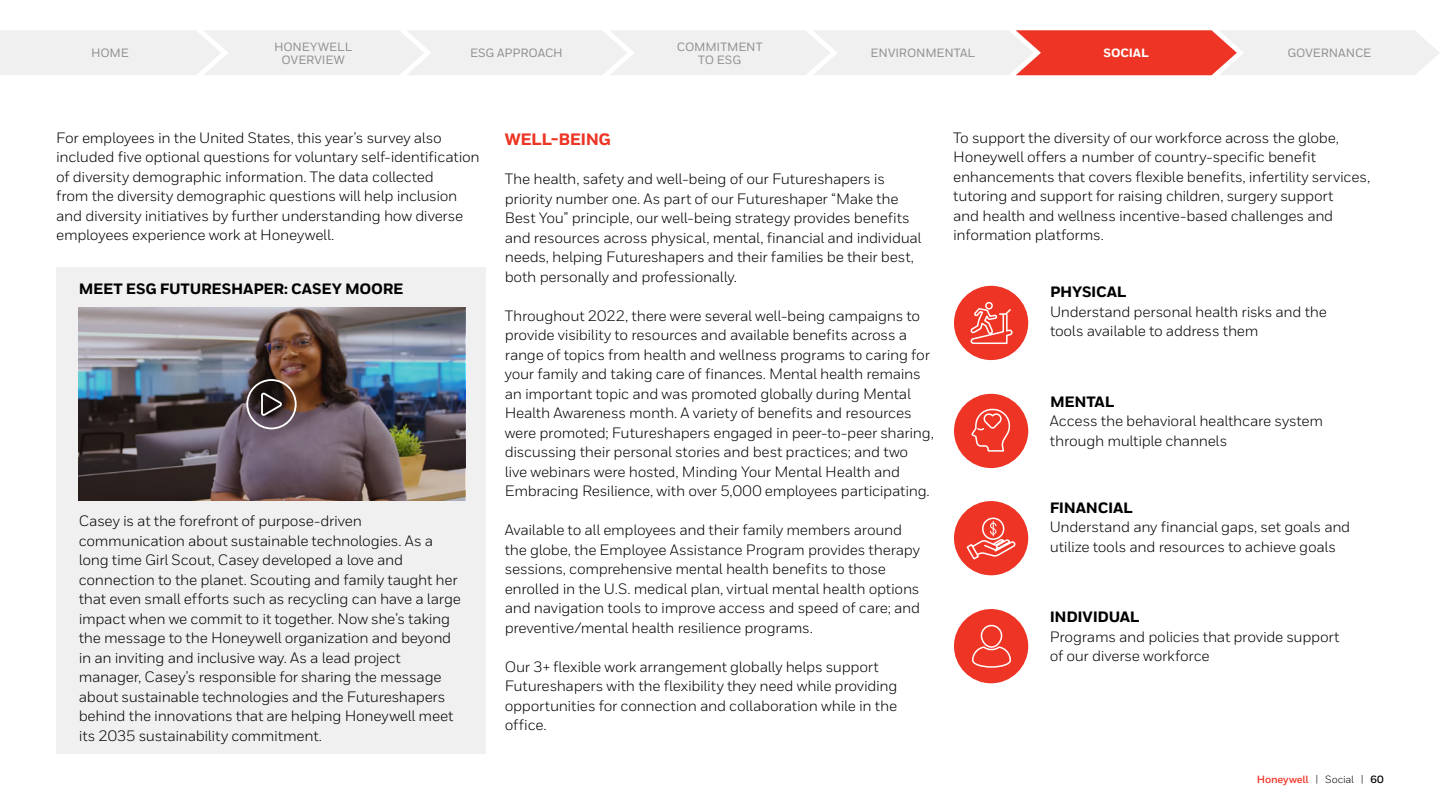
<style>
.page{position:relative;width:1440px;height:810px;background:#fff}
.page>*{position:absolute;margin:0;border:0;box-sizing:border-box;transform-origin:0 0}
.t1{font:800 16.5px "Honeywell Sans";letter-spacing:-.025em;color:#ee3525}
.t2{font:15px/19.5px "Honeywell Sans";letter-spacing:-.02em;color:#000}
.t3{font:800 15px "Honeywell Sans";letter-spacing:-.015em;color:#000}
.t4{font:500 12px/13.5px "Honeywell Sans";letter-spacing:-.01em;color:#909090;text-align:center}
.t5{font:800 12px "Honeywell Sans";letter-spacing:-.01em;color:#fff}
.t6{font:700 10.5px "Honeywell Sans";letter-spacing:-.015em;color:#ee3525}
.s1{font-weight:400;color:#000}
.s2{color:#000}
</style>
<div class="page">
<div style="left:954px;top:394px;width:74px;height:74px;background:#ee3525;border-radius:50%"></div>
<svg style="left:971px;top:408px;width:40px;height:44px"></svg>
<div style="left:954px;top:286px;width:74px;height:74px;background:#ee3525;border-radius:50%"></div>
<svg style="left:970px;top:301px;width:43px;height:43px"></svg>
<div style="left:954px;top:609px;width:74px;height:74px;background:#ee3525;border-radius:50%"></div>
<div style="left:954px;top:501px;width:74px;height:74px;background:#ee3525;border-radius:50%"></div>
<svg style="left:966px;top:517px;width:50px;height:43px"></svg>
<svg style="left:972px;top:624px;width:39px;height:44px"></svg>
<div style="left:56px;top:267px;width:430px;height:487px;background:#f0f0f0"></div>
<img style="left:78px;top:308px;width:387px;height:193px">
<div style="left:246px;top:379px;width:51px;height:50px;border:2px solid #fff;border-radius:50%"></div>
<svg style="left:260px;top:393px;width:24px;height:25px"></svg>
<svg style="left:0;top:30px;width:1439px;height:45px"></svg>
<p class="t4" style="left:274px;top:40px;width:80px">HONEYWELL<br>OVERVIEW</p>
<p class="t4" style="left:91px;top:47px;width:39px">HOME</p>
<p class="t4" style="left:677px;top:40px;width:87px">COMMITMENT<br>TO ESG</p>
<p class="t4" style="left:470px;top:47px;width:94px">ESG APPROACH</p>
<p class="t4" style="left:871px;top:47px;width:106px">ENVIRONMENTAL</p>
<p class="t5" style="left:1104px;top:46px;width:47px">SOCIAL</p>
<p class="t4" style="left:1288px;top:47px;width:85px">GOVERNANCE</p>
<p class="t2" style="left:56px;top:128px;width:425px">For employees in the United States, this year’s survey also included five optional questions for voluntary self-identification of diversity demographic information. The data collected<br>from the diversity demographic questions will help inclusion and diversity initiatives by further understanding how diverse employees experience work at Honeywell.</p>
<p class="t3" style="left:79px;top:280px;width:326px">MEET ESG FUTURESHAPER: CASEY MOORE</p>
<p class="t2" style="left:79px;top:511px;width:384px">Casey is at the forefront of purpose-driven communication about sustainable technologies. As a long time Girl Scout, Casey developed a love and connection to the planet. Scouting and family taught her that even small efforts such as recycling can have a large impact when we commit to it together. Now she’s taking the message to the Honeywell organization and beyond in an inviting and inclusive way. As a lead project manager, Casey’s responsible for sharing the message about sustainable technologies and the Futureshapers behind the innovations that are helping Honeywell meet its 2035 sustainability commitment.</p>
<p class="t1" style="left:505px;top:129px;width:108px">WELL-BEING</p>
<p class="t2" style="left:505px;top:169px;width:418px">The health, safety and well-being of our Futureshapers is priority number one. As part of our Futureshaper “Make the Best You” principle, our well-being strategy provides benefits and resources across physical, mental, financial and individual needs, helping Futureshapers and their families be their best, both personally and professionally.</p>
<p class="t2" style="left:505px;top:306px;width:431px">Throughout 2022, there were several well-being campaigns to provide visibility to resources and available benefits across a range of topics from health and wellness programs to caring for your family and taking care of finances. Mental health remains an important topic and was promoted globally during Mental Health Awareness month. A variety of benefits and resources were promoted; Futureshapers engaged in peer-to-peer sharing, discussing their personal stories and best practices; and two live webinars were hosted, Minding Your Mental Health and Embracing Resilience, with over 5,000 employees participating.</p>
<p class="t2" style="left:505px;top:520px;width:417px">Available to all employees and their family members around the globe, the Employee Assistance Program provides therapy sessions, comprehensive mental health benefits to those enrolled in the U.S. medical plan, virtual mental health options and navigation tools to improve access and speed of care; and preventive/mental health resilience programs.</p>
<p class="t2" style="left:505px;top:657px;width:394px">Our 3+ flexible work arrangement globally helps support Futureshapers with the flexibility they need while providing opportunities for connection and collaboration while in the office.</p>
<p class="t2" style="left:953px;top:128px;width:418px">To support the diversity of our workforce across the globe, Honeywell offers a number of country-specific benefit enhancements that covers flexible benefits, infertility services, tutoring and support for raising children, surgery support<br>and health and wellness incentive-based challenges and information platforms.</p>
<p class="t3" style="left:1050px;top:283px;width:78px">PHYSICAL</p>
<p class="t2" style="left:1050px;top:302px;width:279px">Understand personal health risks and the tools available to address them</p>
<p class="t3" style="left:1050px;top:392px;width:66px">MENTAL</p>
<p class="t2" style="left:1050px;top:411px;width:275px">Access the behavioral healthcare system through multiple channels</p>
<p class="t3" style="left:1050px;top:498px;width:85px">FINANCIAL</p>
<p class="t2" style="left:1050px;top:517px;width:302px">Understand any financial gaps, set goals and utilize tools and resources to achieve goals</p>
<p class="t3" style="left:1050px;top:608px;width:91px">INDIVIDUAL</p>
<p class="t2" style="left:1050px;top:627px;width:291px">Programs and policies that provide support of our diverse workforce</p>
<p class="t6" style="left:1257px;top:773px;width:129px">Honeywell <span class="s1">| Social |</span> <span class="s2">60</span></p>
</div>
